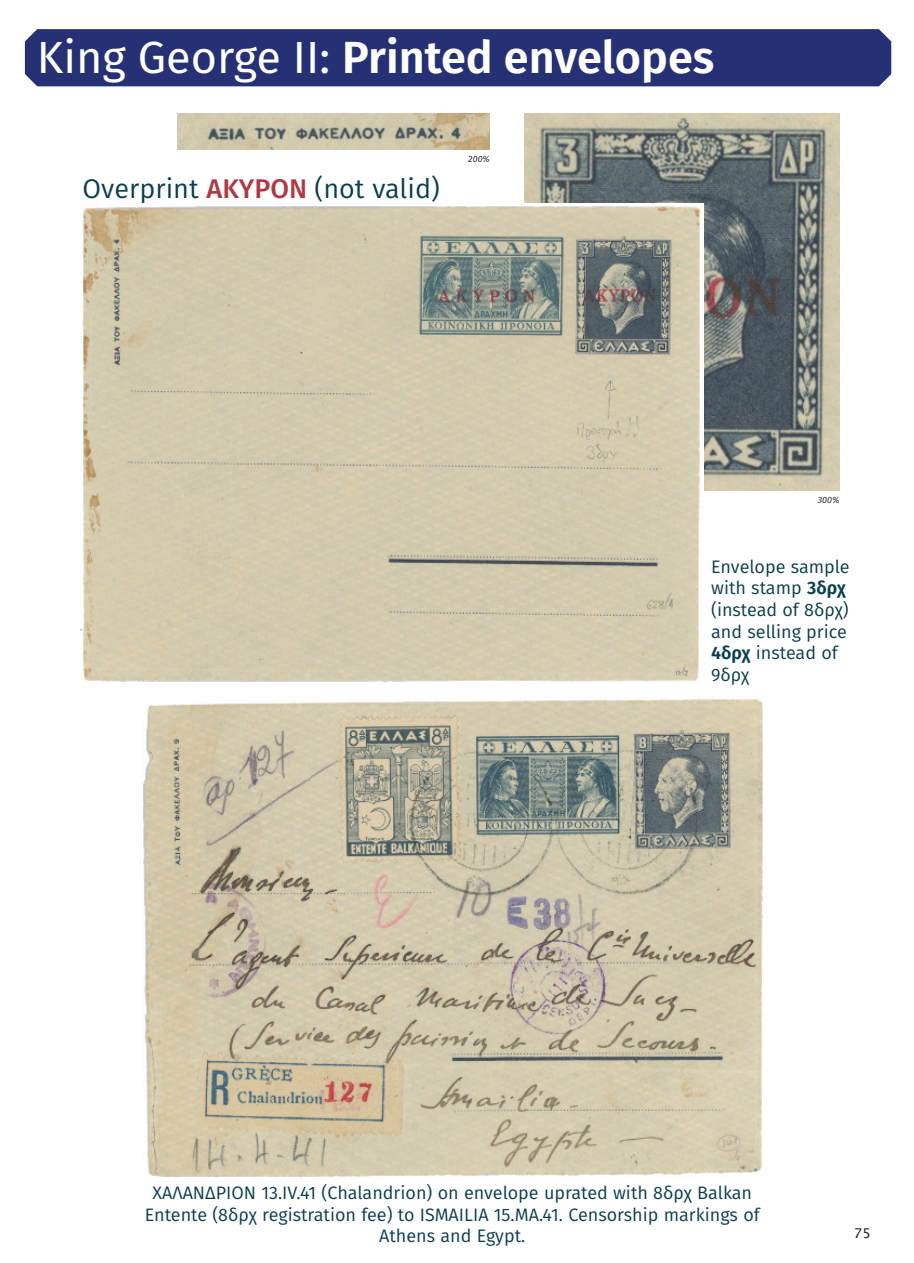
<style>
.page{position:relative;width:914px;height:1263px;background:#fff}
.page>*{position:absolute;margin:0;border:0;box-sizing:border-box;transform-origin:0 0}
.t1{font:600 45px "Fira Sans";color:#fff}
.t2{font:27px "Fira Sans";color:#0a3e50}
.t3{font:18px/21.6px "Fira Sans";color:#0a3e50}
.t4{font:13.5px "Lucida Grande";color:#231f20}
.t5{font:italic 9px "Fira Sans";color:#231f20}
.s1{font-weight:400}
.s2{font-weight:500;color:#ae3a45}
.s3{font-weight:600}
</style>
<div class="page">
<div style="left:24px;top:29px;width:868px;height:58px;background:#253174"></div>
<img style="left:524px;top:114px;width:315px;height:376px">
<img style="left:80px;top:203px;width:624px;height:479px">
<img style="left:178px;top:114px;width:312px;height:35px">
<img style="left:140px;top:699px;width:623px;height:479px">
<h1 class="t1" style="left:37px;top:39px;width:679px"><span class="s1">King George II:</span> Printed envelopes</h1>
<h2 class="t2" style="left:83px;top:178px;width:359px">Overprint <span class="s2">ΑΚΥΡΟΝ</span> (not valid)</h2>
<p class="t5" style="left:468px;top:155px;width:23px">200%</p>
<p class="t5" style="left:817px;top:496px;width:23px">300%</p>
<p class="t3" style="left:711px;top:557px;width:140px">Envelope sample with stamp <span class="s3">3δρχ </span>(instead of 8δρχ) and selling price<br><span class="s3">4δρχ</span> instead of<br>9δρχ</p>
<p class="t3" style="left:145px;top:1184px;width:616px;text-align:center">ΧΑΛΑΝΔΡΙΟΝ 13.IV.41 (Chalandrion) on envelope uprated with 8δρχ Balkan<br>Entente (8δρχ registration fee) to ISMAILIA 15.MA.41. Censorship markings of<br>Athens and Egypt.</p>
<p class="t4" style="left:853px;top:1225px;width:19px">75</p>
</div>
